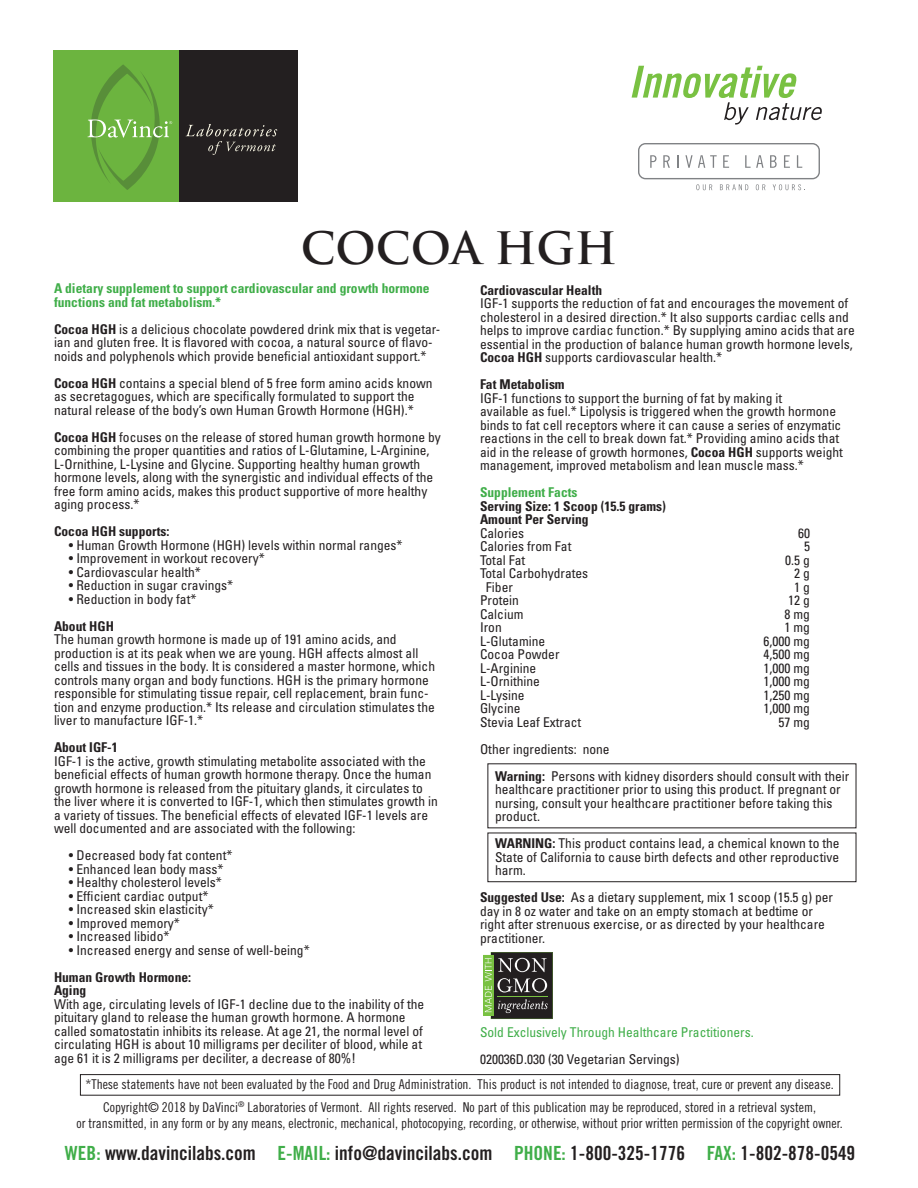
<style>
.page{position:relative;width:918px;height:1188px;background:#fff}
.page>*{position:absolute;margin:0;border:0;box-sizing:border-box;transform-origin:0 0}
.t1{font:700 43.5px "Trajan";color:#231f20}
.t2{font:19.5px "Trade Gothic Bold Cond Twenty";color:#231f20}
.t3{font:condensed 13.5px/13.5px "Univers";color:#231f20}
.t4{font:13.5px/16.2px "Trade Gothic Cond Eighteen";color:#231f20;text-align:center}
.t5{font:700 condensed 13.5px/13.5px "Univers";color:#231f20}
.t6{font:700 condensed 13.5px/13.5px "Univers";color:#40ae49}
.t7{font:condensed 13.5px "Univers";color:#40ae49}
.s1{font-weight:700}
.s2{color:#40ae49}
</style>
<div class="page">
<div style="left:80px;top:1074px;width:760px;height:22px;border:1px solid #231f20"></div>
<div style="left:488px;top:833px;width:368px;height:49px;border:1px solid #231f20"></div>
<svg style="left:483px;top:952px;width:70px;height:67px;background:#4b5242"></svg>
<hr style="left:497px;top:996px;width:51px;height:1px;background:#79c142">
<div style="left:638px;top:143px;width:182px;height:36px;border:1px solid #808285;border-radius:7px"></div>
<svg style="left:650px;top:155px;width:7px;height:13px"></svg>
<svg style="left:663px;top:155px;width:7px;height:13px"></svg>
<svg style="left:677px;top:155px;width:2px;height:13px"></svg>
<svg style="left:685px;top:155px;width:32px;height:13px"></svg>
<svg style="left:723px;top:155px;width:6px;height:13px"></svg>
<svg style="left:745px;top:155px;width:19px;height:13px"></svg>
<svg style="left:770px;top:155px;width:7px;height:13px"></svg>
<svg style="left:784px;top:155px;width:6px;height:13px"></svg>
<svg style="left:797px;top:155px;width:5px;height:13px"></svg>
<svg style="left:696px;top:184px;width:16px;height:6px"></svg>
<svg style="left:720px;top:184px;width:28px;height:6px"></svg>
<svg style="left:756px;top:184px;width:9px;height:6px"></svg>
<svg style="left:773px;top:184px;width:32px;height:6px"></svg>
<div style="left:54px;top:50px;width:126px;height:152px;background:#6cb43f"></div>
<div style="left:180px;top:50px;width:118px;height:152px;background:#231f20"></div>
<svg style="left:88px;top:64px;width:84px;height:126px"></svg>
<svg style="left:186px;top:124px;width:91px;height:31px"></svg>
<svg style="left:632px;top:66px;width:190px;height:59px"></svg>
<h1 class="t1" style="left:301px;top:221px;width:318px">COCOA HGH</h1>
<p class="t6" style="left:54px;top:281px;width:377px">A dietary supplement to support cardiovascular and growth hormone functions and fat metabolism.*</p>
<p class="t3" style="left:54px;top:322px;width:388px"><span class="s1">Cocoa HGH</span> is a delicious chocolate powdered drink mix that is vegetar&shy;ian and gluten free. It is flavored with cocoa, a natural source of flavo&shy;noids and polyphenols which provide beneficial antioxidant support.*</p>
<p class="t3" style="left:54px;top:376px;width:380px"><span class="s1">Cocoa HGH</span> contains a special blend of 5 free form amino acids known as secretagogues, which are specifically formulated to support the natural release of the body’s own Human Growth Hormone (HGH).*</p>
<p class="t3" style="left:54px;top:430px;width:388px"><span class="s1">Cocoa HGH</span> focuses on the release of stored human growth hormone by combining the proper quantities and ratios of L-Glutamine, L-Arginine, L-Ornithine, L-Lysine and Glycine. Supporting healthy human growth hormone levels, along with the synergistic and individual effects of the free form amino acids, makes this product supportive of more healthy aging process.*</p>
<p class="t5" style="left:54px;top:524px;width:117px">Cocoa HGH supports:</p>
<p class="t3" style="left:69px;top:538px;width:335px">• Human Growth Hormone (HGH) levels within normal ranges*</p>
<p class="t3" style="left:69px;top:551px;width:197px">• Improvement in workout recovery*</p>
<p class="t3" style="left:69px;top:565px;width:133px">• Cardiovascular health*</p>
<p class="t3" style="left:69px;top:578px;width:166px">• Reduction in sugar cravings*</p>
<p class="t3" style="left:69px;top:592px;width:129px">• Reduction in body fat*</p>
<p class="t5" style="left:54px;top:619px;width:61px">About HGH</p>
<p class="t3" style="left:54px;top:632px;width:383px">The human growth hormone is made up of 191 amino acids, and production is at its peak when we are young. HGH affects almost all cells and tissues in the body. It is considered a master hormone, which controls many organ and body functions. HGH is the primary hormone responsible for stimulating tissue repair, cell replacement, brain func&shy;tion and enzyme production.* Its release and circulation stimulates the liver to manufacture IGF-1.*</p>
<p class="t5" style="left:54px;top:740px;width:65px">About IGF-1</p>
<p class="t3" style="left:54px;top:754px;width:385px">IGF-1 is the active, growth stimulating metabolite associated with the beneficial effects of human growth hormone therapy. Once the human growth hormone is released from the pituitary glands, it circulates to the liver where it is converted to IGF-1, which then stimulates growth in a variety of tissues. The beneficial effects of elevated IGF-1 levels are well documented and are associated with the following:</p>
<p class="t3" style="left:69px;top:848px;width:165px">• Decreased body fat content*</p>
<p class="t3" style="left:69px;top:862px;width:156px">• Enhanced lean body mass*</p>
<p class="t3" style="left:69px;top:875px;width:154px">• Healthy cholesterol levels*</p>
<p class="t3" style="left:69px;top:889px;width:141px">• Efficient cardiac output*</p>
<p class="t3" style="left:69px;top:902px;width:146px">• Increased skin elasticity*</p>
<p class="t3" style="left:69px;top:916px;width:112px">• Improved memory*</p>
<p class="t3" style="left:69px;top:929px;width:102px">• Increased libido*</p>
<p class="t3" style="left:69px;top:943px;width:242px">• Increased energy and sense of well-being*</p>
<p class="t5" style="left:54px;top:970px;width:139px">Human Growth Hormone:<br>Aging</p>
<p class="t3" style="left:54px;top:997px;width:372px">With age, circulating levels of IGF-1 decline due to the inability of the pituitary gland to release the human growth hormone. A hormone called somatostatin inhibits its release. At age 21, the normal level of circulating HGH is about 10 milligrams per deciliter of blood, while at age 61 it is 2 milligrams per deciliter, a decrease of 80%!</p>
<p class="t5" style="left:480px;top:283px;width:124px">Cardiovascular Health</p>
<p class="t3" style="left:480px;top:297px;width:376px">IGF-1 supports the reduction of fat and encourages the movement of cholesterol in a desired direction.* It also supports cardiac cells and helps to improve cardiac function.* By supplying amino acids that are essential in the production of balance human growth hormone levels, <span class="s1">Cocoa HGH</span> supports cardiovascular health.*</p>
<p class="t5" style="left:480px;top:378px;width:86px">Fat Metabolism</p>
<p class="t3" style="left:480px;top:391px;width:364px">IGF-1 functions to support the burning of fat by making it<br>available as fuel.* Lipolysis is triggered when the growth hormone binds to fat cell receptors where it can cause a series of enzymatic reactions in the cell to break down fat.* Providing amino acids that aid in the release of growth hormones, <span class="s1">Cocoa HGH</span> supports weight management, improved metabolism and lean muscle mass.*</p>
<p class="t6" style="left:480px;top:486px;width:99px">Supplement Facts</p>
<p class="t5" style="left:480px;top:499px;width:187px">Serving Size: 1 Scoop (15.5 grams)<br>Amount Per Serving</p>
<p class="t3" style="left:480px;top:526px;width:46px">Calories</p>
<p class="t3" style="left:798px;top:526px;width:13px">60</p>
<p class="t3" style="left:480px;top:540px;width:93px">Calories from Fat</p>
<p class="t3" style="left:804px;top:540px;width:7px">5</p>
<p class="t3" style="left:480px;top:553px;width:47px">Total Fat</p>
<p class="t3" style="left:785px;top:553px;width:26px">0.5 g</p>
<p class="t3" style="left:480px;top:567px;width:110px">Total Carbohydrates</p>
<p class="t3" style="left:794px;top:567px;width:17px">2 g</p>
<p class="t3" style="left:486px;top:580px;width:28px">Fiber</p>
<p class="t3" style="left:794px;top:580px;width:17px">1 g</p>
<p class="t3" style="left:480px;top:594px;width:41px">Protein</p>
<p class="t3" style="left:788px;top:594px;width:23px">12 g</p>
<p class="t3" style="left:480px;top:607px;width:45px">Calcium</p>
<p class="t3" style="left:785px;top:607px;width:27px">8 mg</p>
<p class="t3" style="left:480px;top:621px;width:23px">Iron</p>
<p class="t3" style="left:785px;top:621px;width:27px">1 mg</p>
<p class="t3" style="left:480px;top:634px;width:67px">L-Glutamine</p>
<p class="t3" style="left:764px;top:634px;width:48px">6,000 mg</p>
<p class="t3" style="left:480px;top:648px;width:81px">Cocoa Powder</p>
<p class="t3" style="left:764px;top:648px;width:48px">4,500 mg</p>
<p class="t3" style="left:480px;top:661px;width:58px">L-Arginine</p>
<p class="t3" style="left:764px;top:661px;width:48px">1,000 mg</p>
<p class="t3" style="left:480px;top:675px;width:61px">L-Ornithine</p>
<p class="t3" style="left:764px;top:675px;width:48px">1,000 mg</p>
<p class="t3" style="left:480px;top:688px;width:46px">L-Lysine</p>
<p class="t3" style="left:764px;top:688px;width:48px">1,250 mg</p>
<p class="t3" style="left:480px;top:702px;width:42px">Glycine</p>
<p class="t3" style="left:764px;top:702px;width:48px">1,000 mg</p>
<p class="t3" style="left:480px;top:715px;width:103px">Stevia Leaf Extract</p>
<p class="t3" style="left:779px;top:715px;width:33px">57 mg</p>
<p class="t3" style="left:495px;top:735px;width:356px;line-height:27px;text-indent:-15px">Other ingredients: none<br><span class="s1">Warning:</span> Persons with kidney disorders should consult with their</p>
<p class="t3" style="left:495px;top:783px;width:347px">healthcare practitioner prior to using this product. If pregnant or nursing, consult your healthcare practitioner before taking this product.</p>
<p class="t3" style="left:495px;top:837px;width:346px;text-align:justify"><span class="s1">WARNING:</span> This product contains lead, a chemical known to the State of California to cause birth defects and other reproductive harm.</p>
<p class="t3" style="left:480px;top:891px;width:355px"><span class="s1">Suggested Use:</span> As a dietary supplement, mix 1 scoop (15.5 g) per day in 8 oz water and take on an empty stomach at bedtime or right after strenuous exercise, or as directed by your healthcare practitioner.</p>
<p class="t7" style="left:480px;top:1024px;width:275px">Sold Exclusively Through Healthcare Practitioners.</p>
<p class="t3" style="left:480px;top:1053px;width:201px">020036D.030 (30 Vegetarian Servings)</p>
<p class="t4" style="left:86px;top:1076px;width:750px">*These statements have not been evaluated by the Food and Drug Administration. This product is not intended to diagnose, treat, cure or prevent any disease.</p>
<p class="t4" style="left:76px;top:1099px;width:768px">Copyright© 2018 by DaVinci<sup>®</sup> Laboratories of Vermont. All rights reserved. No part of this publication may be reproduced, stored in a retrieval system,<br>or transmitted, in any form or by any means, electronic, mechanical, photocopying, recording, or otherwise, without prior written permission of the copyright owner.</p>
<h2 class="t2" style="left:65px;top:1141px;width:792px"><span class="s2">WEB:</span> www.davincilabs.com <span class="s2">E-MAIL:</span> info@davincilabs.com <span class="s2">PHONE:</span> 1-800-325-1776 <span class="s2">FAX:</span> 1-802-878-0549</h2>
</div>
